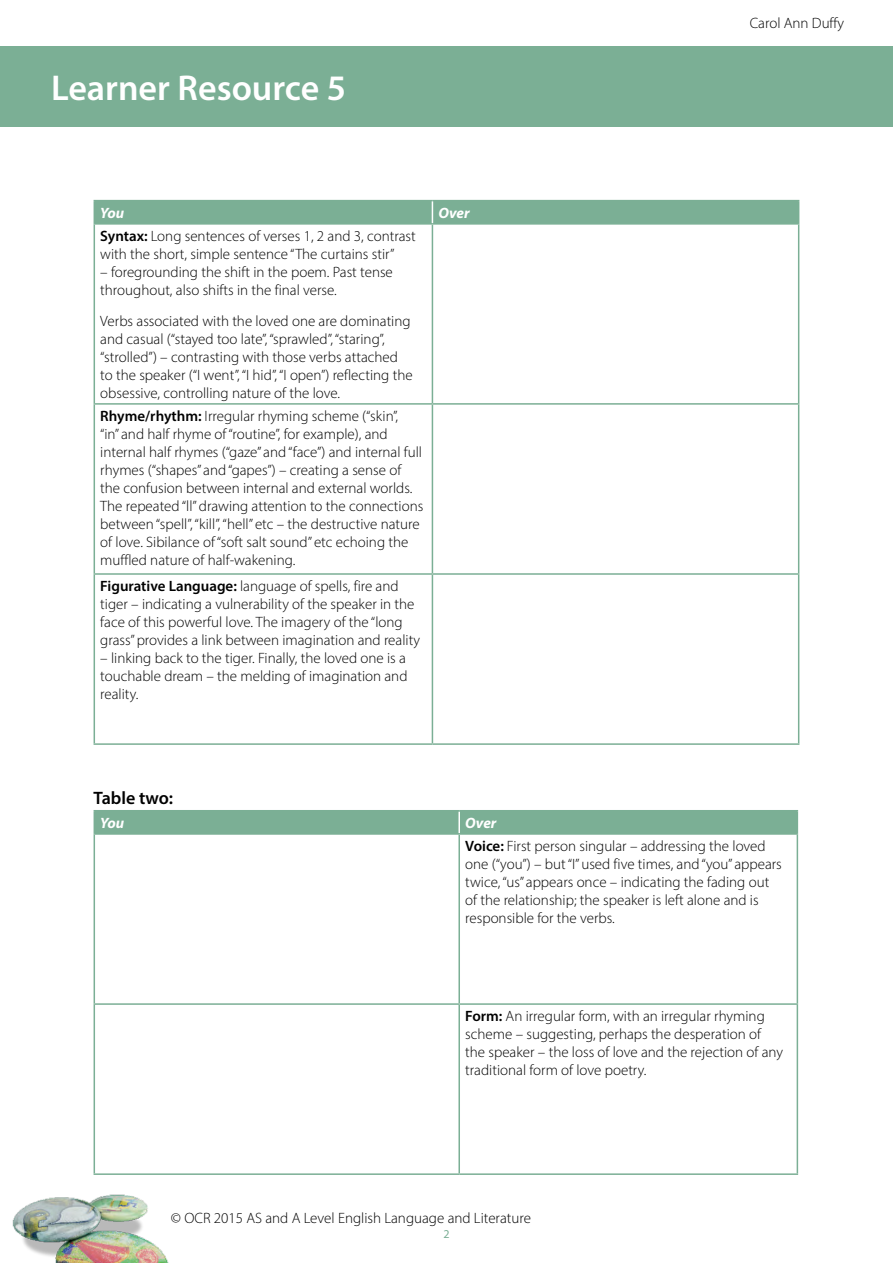
<style>
.page{position:relative;width:893px;height:1263px;background:#fff}
.page>*{position:absolute;margin:0;border:0;box-sizing:border-box;transform-origin:0 0}
.LR_H1{font:600 36px "Myriad Pro";color:#fff}
.LR_H3{font:600 18px "Myriad Pro";color:#000}
.LR_body{font:300 15px/18px "Myriad Pro";color:#000}
.TCont_TableHeading{font:italic 700 15px "Myriad Pro";color:#fff}
.t1{font:12px "Myriad Pro";color:#7baf95}
.s1{font-weight:600}
</style>
<div class="page">
<img style="left:12px;top:1194px;width:157px;height:69px">
<hr style="left:94px;top:200px;width:338px;height:1px;background:#7baf95">
<hr style="left:432px;top:200px;width:367px;height:1px;background:#7baf95">
<hr style="left:94px;top:223px;width:338px;height:2px;background:#7baf95">
<hr style="left:94px;top:225px;width:1px;height:178px;background:#7baf95">
<hr style="left:432px;top:223px;width:367px;height:2px;background:#7baf95">
<hr style="left:432px;top:225px;width:1px;height:178px;background:#7baf95">
<hr style="left:798px;top:225px;width:1px;height:178px;background:#7baf95">
<hr style="left:94px;top:403px;width:338px;height:2px;background:#7baf95">
<hr style="left:94px;top:405px;width:1px;height:168px;background:#7baf95">
<hr style="left:432px;top:403px;width:367px;height:2px;background:#7baf95">
<hr style="left:432px;top:405px;width:1px;height:168px;background:#7baf95">
<hr style="left:798px;top:405px;width:1px;height:168px;background:#7baf95">
<hr style="left:94px;top:573px;width:338px;height:2px;background:#7baf95">
<hr style="left:94px;top:575px;width:1px;height:168px;background:#7baf95">
<hr style="left:432px;top:573px;width:367px;height:2px;background:#7baf95">
<hr style="left:432px;top:575px;width:1px;height:168px;background:#7baf95">
<hr style="left:798px;top:575px;width:1px;height:168px;background:#7baf95">
<hr style="left:94px;top:743px;width:338px;height:2px;background:#7baf95">
<hr style="left:432px;top:743px;width:367px;height:2px;background:#7baf95">
<div style="left:94px;top:201px;width:705px;height:23px;background:#7baf95"></div>
<hr style="left:94px;top:810px;width:365px;height:1px;background:#7baf95">
<hr style="left:459px;top:810px;width:339px;height:1px;background:#7baf95">
<div style="left:94px;top:811px;width:704px;height:22px;background:#7baf95"></div>
<hr style="left:94px;top:833px;width:365px;height:2px;background:#7baf95">
<hr style="left:94px;top:835px;width:1px;height:168px;background:#7baf95">
<hr style="left:459px;top:833px;width:339px;height:2px;background:#7baf95">
<hr style="left:458px;top:835px;width:2px;height:168px;background:#7baf95">
<hr style="left:797px;top:835px;width:1px;height:168px;background:#7baf95">
<hr style="left:94px;top:1003px;width:365px;height:2px;background:#7baf95">
<hr style="left:94px;top:1005px;width:1px;height:168px;background:#7baf95">
<hr style="left:459px;top:1003px;width:339px;height:2px;background:#7baf95">
<hr style="left:458px;top:1005px;width:2px;height:168px;background:#7baf95">
<hr style="left:797px;top:1005px;width:1px;height:168px;background:#7baf95">
<hr style="left:94px;top:1173px;width:365px;height:2px;background:#7baf95">
<hr style="left:459px;top:1173px;width:339px;height:2px;background:#7baf95">
<div style="left:0;top:47px;width:893px;height:80px;background:#7baf95"></div>
<h1 class="LR_H1" style="left:51px;top:65px;width:297px">Learner Resource 5</h1>
<p class="TCont_TableHeading" style="left:100px;top:203px;width:25px">You</p>
<p class="TCont_TableHeading" style="left:438px;top:203px;width:33px">Over</p>
<p class="LR_body" style="left:100px;top:227px;width:317px"><span class="s1">Syntax:</span> Long sentences of verses 1, 2 and 3, contrast with the short, simple sentence “The curtains stir”</p>
<p class="LR_body" style="left:100px;top:263px;width:294px">– foregrounding the shift in the poem. Past tense throughout, also shifts in the final verse.</p>
<p class="LR_body" style="left:100px;top:312px;width:314px">Verbs associated with the loved one are dominating and casual (“stayed too late”, “sprawled”, “staring”, “strolled”) – contrasting with those verbs attached to the speaker (“I went”, “I hid”, “I open”) reflecting the obsessive, controlling nature of the love.</p>
<p class="LR_body" style="left:100px;top:407px;width:325px"><span class="s1">Rhyme/rhythm:</span> Irregular rhyming scheme (“skin”,<br>“in” and half rhyme of “routine”, for example), and internal half rhymes (“gaze” and “face”) and internal full rhymes (“shapes” and “gapes”) – creating a sense of the confusion between internal and external worlds.<br>The repeated “ll” drawing attention to the connections between “spell”, “kill”, “hell” etc – the destructive nature of love. Sibilance of “soft salt sound” etc echoing the muffled nature of half-wakening.</p>
<p class="LR_body" style="left:100px;top:577px;width:321px"><span class="s1">Figurative Language:</span> language of spells, fire and tiger – indicating a vulnerability of the speaker in the face of this powerful love. The imagery of the “long grass” provides a link between imagination and reality</p>
<p class="LR_body" style="left:100px;top:649px;width:309px;text-align:justify">– linking back to the tiger. Finally, the loved one is a touchable dream – the melding of imagination and reality.</p>
<p class="LR_body" style="left:750px;top:14px;width:96px">Carol Ann Duffy</p>
<h3 class="LR_H3" style="left:94px;top:786px;width:81px">Table two:</h3>
<p class="TCont_TableHeading" style="left:100px;top:813px;width:25px">You</p>
<p class="TCont_TableHeading" style="left:465px;top:813px;width:33px">Over</p>
<p class="LR_body" style="left:465px;top:837px;width:318px"><span class="s1">Voice:</span> First person singular – addressing the loved one (“you”) – but “I” used five times, and “you” appears twice, “us” appears once – indicating the fading out of the relationship; the speaker is left alone and is responsible for the verbs.</p>
<p class="LR_body" style="left:465px;top:1007px;width:319px"><span class="s1">Form:</span> An irregular form, with an irregular rhyming scheme – suggesting, perhaps the desperation of the speaker – the loss of love and the rejection of any traditional form of love poetry.</p>
<p class="LR_body" style="left:171px;top:1209px;width:362px">© OCR 2015 AS and A Level English Language and Literature</p>
<p class="t1" style="left:443px;top:1226px;width:8px">2</p>
</div>
